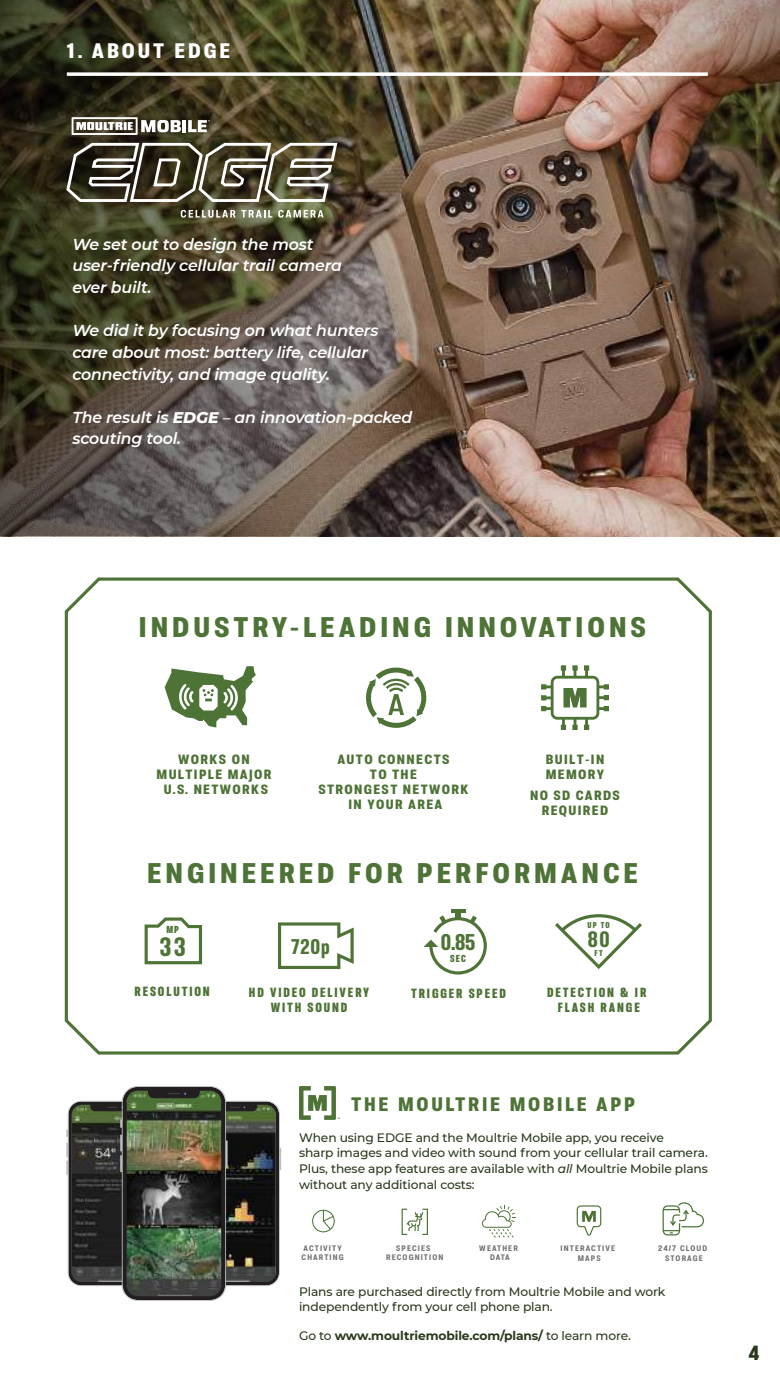
<style>
.page{position:relative;width:780px;height:1386px;background:#fff}
.page>*{position:absolute;margin:0;border:0;box-sizing:border-box;transform-origin:0 0}
.t1{font:900 semi-condensed 28.35px "Molde";letter-spacing:.14em;color:#4e7336}
.t2{font:900 condensed 26.6px "Molde";color:#4e7336}
.t3{font:900 condensed 22.75px "Molde";color:#4e7336}
.t4{font:900 condensed 22.22px "Molde";color:#4e7336}
.t5{font:900 condensed 21.18px "Molde";color:#4e7336}
.t6{font:900 semi-condensed 21px "Molde";letter-spacing:.14em;color:#fff}
.t7{font:900 semi-condensed 20.47px "Molde";color:#2a391b;scale:.95 1}
.t8{font:900 semi-condensed 19.6px "Molde";letter-spacing:.14em;color:#4e7336}
.t9{font:italic 600 15.75px/21.7px "Montserrat";letter-spacing:-.01em;color:#fff}
.t10{font:900 semi-condensed 13.47px/14.9px "Molde";letter-spacing:.1em;color:#4e7336;text-align:center}
.t11{font:800 condensed 13.3px/15px "Molde";letter-spacing:.14em;color:#4e7336;text-align:center}
.t12{font:500 12.25px/15.8px "Montserrat";letter-spacing:-.01em;color:#2a391b}
.t13{font:700 12.25px "Montserrat";letter-spacing:-.01em;color:#2a391b}
.t14{font:800 condensed 10.15px "Molde";color:#4e7336}
.t15{font:800 condensed 8.58px "Molde";color:#4e7336}
.t16{font:700 semi-condensed 8.05px/9.6px "Molde";letter-spacing:.14em;color:#6d6e71;text-align:center}
.s1{font-weight:800}
.s2{font-weight:500;font-style:normal}
.s3{font-style:italic}
.s4{font-weight:500}
</style>
<div class="page">
<img style="left:66px;top:1086px;width:215px;height:215px">
<img style="left:477px;top:0;width:130px;height:536px">
<img style="left:0;top:0;width:477px;height:536px">
<img style="left:607px;top:0;width:173px;height:536px">
<svg style="left:66px;top:143px;width:271px;height:59px"></svg>
<svg style="left:181px;top:210px;width:54px;height:8px"></svg>
<svg style="left:241px;top:210px;width:31px;height:8px"></svg>
<svg style="left:278px;top:210px;width:45px;height:8px"></svg>
<hr style="left:182px;top:120px;width:4px;height:12px;background:#fff">
<svg style="left:72px;top:117px;width:109px;height:18px"></svg>
<svg style="left:188px;top:120px;width:22px;height:12px"></svg>
<svg style="left:299px;top:1086px;width:41px;height:34px"></svg>
<svg style="left:312px;top:1210px;width:23px;height:22px"></svg>
<svg style="left:576px;top:1205px;width:25px;height:31px"></svg>
<svg style="left:662px;top:1202px;width:42px;height:34px"></svg>
<svg style="left:482px;top:1205px;width:33px;height:33px"></svg>
<svg style="left:401px;top:1209px;width:27px;height:26px"></svg>
<svg style="left:541px;top:665px;width:68px;height:65px"></svg>
<svg style="left:278px;top:922px;width:76px;height:47px"></svg>
<svg style="left:145px;top:917px;width:57px;height:47px"></svg>
<div style="left:455px;top:910px;width:6px;height:9px;background:#4e7336"></div>
<hr style="left:451px;top:910px;width:14px;height:3px;background:#4e7336">
<svg style="left:423px;top:915px;width:64px;height:60px"></svg>
<svg style="left:555px;top:914px;width:87px;height:55px"></svg>
<svg style="left:366px;top:667px;width:61px;height:61px"></svg>
<svg style="left:165px;top:666px;width:91px;height:62px"></svg>
<div style="left:65px;top:578px;width:647px;height:477px;border:3px solid #4e7336;border-radius:32px"></div>
<svg style="left:67px;top:72px;width:640px;height:4px"></svg>
<h3 class="t6" style="left:67px;top:43px;width:165px">1. ABOUT EDGE</h3>
<p class="t9" style="left:72px;top:234px;width:271px">We set out to design the most user-friendly cellular trail camera ever built.</p>
<p class="t9" style="left:72px;top:321px;width:307px">We did it by focusing on what hunters care about most: battery life, cellular connectivity, and image quality.</p>
<p class="t9" style="left:72px;top:407px;width:341px">The result is <span class="s1">EDGE</span> <span class="s2">–</span> an innovation-packed scouting tool.</p>
<h1 class="t1" style="left:139px;top:616px;width:509px">INDUSTRY-LEADING INNOVATIONS</h1>
<p class="t10" style="left:318px;top:753px;width:152px">AUTO CONNECTS<br>TO THE<br>STRONGEST NETWORK<br>IN YOUR AREA</p>
<p class="t10" style="left:156px;top:753px;width:116px">WORKS ON<br>MULTIPLE MAJOR<br>U.S. NETWORKS</p>
<p class="t10" style="left:545px;top:753px;width:60px;text-align:left">BUILT-IN<br>MEMORY</p>
<p class="t10" style="left:530px;top:789px;width:91px">NO SD CARDS<br>REQUIRED</p>
<h1 class="t1" style="left:147px;top:863px;width:492px">ENGINEERED FOR PERFORMANCE</h1>
<p class="t14" style="left:166px;top:923px;width:14px">MP</p>
<h2 class="t2" style="left:160px;top:937px;width:27px">33</h2>
<p class="t11" style="left:135px;top:984px;width:77px">RESOLUTION</p>
<h3 class="t5" style="left:291px;top:939px;width:40px">720p</h3>
<p class="t11" style="left:249px;top:985px;width:122px">HD VIDEO DELIVERY<br>WITH SOUND</p>
<h3 class="t3" style="left:441px;top:934px;width:36px">0.85</h3>
<p class="t14" style="left:450px;top:953px;width:17px">SEC</p>
<p class="t11" style="left:411px;top:985px;width:96px">TRIGGER SPEED</p>
<p class="t15" style="left:587px;top:920px;width:24px">UP TO</p>
<h3 class="t4" style="left:587px;top:931px;width:24px">80</h3>
<p class="t15" style="left:594px;top:948px;width:10px">FT</p>
<p class="t11" style="left:547px;top:985px;width:101px">DETECTION &amp; IR<br>FLASH RANGE</p>
<h3 class="t8" style="left:351px;top:1097px;width:285px">THE MOULTRIE MOBILE APP</h3>
<p class="t12" style="left:299px;top:1130px;width:410px">When using EDGE and the Moultrie Mobile app, you receive<br>sharp images and video with sound from your cellular trail camera.<br>Plus, these app features are available with <span class="s3">all</span> Moultrie Mobile plans without any additional costs:</p>
<p class="t16" style="left:301px;top:1243px;width:44px;text-align:left">ACTIVITY<br>CHARTING</p>
<p class="t16" style="left:386px;top:1243px;width:59px">SPECIES<br>RECOGNITION</p>
<p class="t16" style="left:479px;top:1243px;width:40px">WEATHER<br>DATA</p>
<p class="t16" style="left:658px;top:1244px;width:51px">24/7 CLOUD<br>STORAGE</p>
<p class="t16" style="left:560px;top:1244px;width:56px">INTERACTIVE<br>MAPS</p>
<p class="t12" style="left:299px;top:1284px;width:368px">Plans are purchased directly from Moultrie Mobile and work independently from your cell phone plan.</p>
<p class="t13" style="left:299px;top:1330px;width:333px"><span class="s4">Go to</span> www.moultriemobile.com/plans/ <span class="s4">to learn more.</span></p>
<h3 class="t7" style="left:748px;top:1346px;width:13px">4</h3>
</div>
